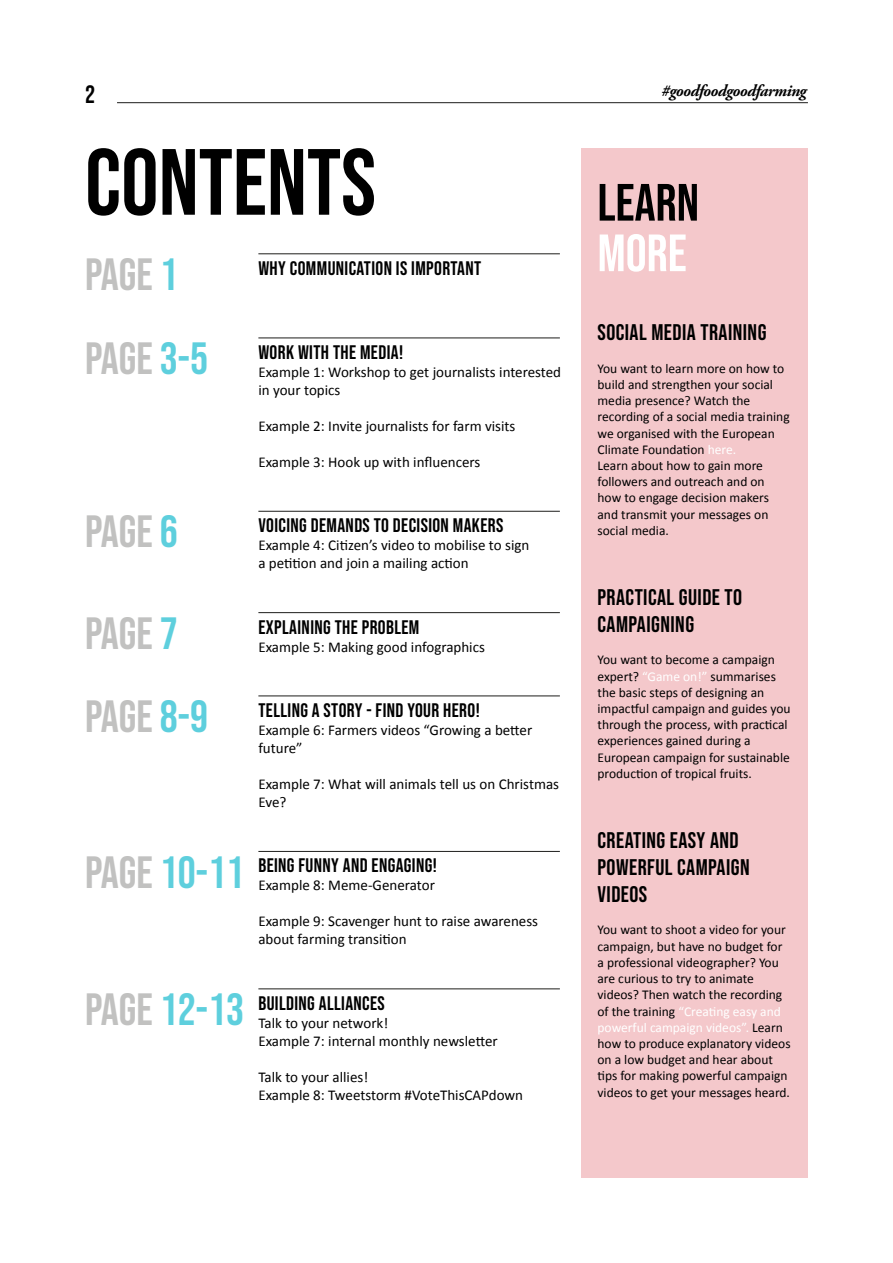
<style>
.page{position:relative;width:893px;height:1263px;background:#fff}
.page>*{position:absolute;margin:0;border:0;box-sizing:border-box;transform-origin:0 0}
.t1{font:93.75px "Bebas Neue";color:#000}
.t2{font:52.35px "Bebas Neue";color:#000}
.t3{font:52.35px "Bebas Neue";color:#fff}
.t4{font:45px "Bebas Neue";color:#c1c1c0}
.t5{font:45px "Bebas Neue";color:#5ecfdd}
.t6{font:25.05px "Bebas Neue";color:#000}
.t7{font:22.5px/27px "Bebas Neue";letter-spacing:.02em;color:#000}
.t8{font:19.5px "Bebas Neue";letter-spacing:.02em;color:#000}
.t9{font:italic 700 16.65px "Adobe Garamond Pro";letter-spacing:-.03em;color:#000}
.t10{font:15px/18px "Calibri";color:#000}
.t11{font:13.5px/16.2px "Calibri";color:#000}
.s1{color:#5ecfdd}
.s2{color:#c1c1c0}
.s3{color:#fff}
</style>
<div class="page">
<hr style="left:258px;top:253px;width:302px;height:1px;background:#1d1d1b">
<hr style="left:117px;top:102px;width:691px;height:1px;background:#1d1d1b">
<div style="left:581px;top:149px;width:227px;height:1029px;background:#f4c8cb"></div>
<hr style="left:258px;top:338px;width:302px;height:1px;background:#1d1d1b">
<hr style="left:258px;top:511px;width:302px;height:1px;background:#1d1d1b">
<hr style="left:258px;top:612px;width:302px;height:1px;background:#1d1d1b">
<hr style="left:258px;top:696px;width:302px;height:1px;background:#1d1d1b">
<hr style="left:258px;top:851px;width:302px;height:1px;background:#1d1d1b">
<hr style="left:258px;top:988px;width:302px;height:1px;background:#1d1d1b">
<h3 class="t6" style="left:85px;top:80px;width:12px">2</h3>
<h1 class="t1" style="left:85px;top:129px;width:292px">CONTENTS</h1>
<h3 class="t4" style="left:85px;top:249px;width:94px">PAGE <span class="s1">1</span></h3>
<h3 class="t8" style="left:258px;top:257px;width:224px">WHY COMMUNICATION IS IMPORTANT</h3>
<h3 class="t4" style="left:85px;top:333px;width:125px">PAGE <span class="s1">3-5</span></h3>
<h3 class="t8" style="left:258px;top:341px;width:146px">WORK WITH THE MEDIA!</h3>
<p class="t10" style="left:258px;top:362px;width:304px">Example 1: Workshop to get journalists interested in your topics</p>
<p class="t10" style="left:258px;top:416px;width:259px">Example 2: Invite journalists for farm visits</p>
<p class="t10" style="left:258px;top:452px;width:223px">Example 3: Hook up with influencers</p>
<h3 class="t4" style="left:85px;top:506px;width:94px">PAGE <span class="s1">6</span></h3>
<h3 class="t8" style="left:258px;top:514px;width:246px">VOICING DEMANDS TO DECISION MAKERS</h3>
<p class="t10" style="left:258px;top:536px;width:272px">Example 4: Citizen’s video to mobilise to sign a petition and join a mailing action</p>
<h3 class="t4" style="left:85px;top:608px;width:94px">PAGE <span class="s1">7</span></h3>
<h3 class="t8" style="left:258px;top:616px;width:163px">EXPLAINING THE PROBLEM</h3>
<p class="t10" style="left:258px;top:637px;width:228px">Example 5: Making good infographics</p>
<h3 class="t4" style="left:85px;top:691px;width:125px">PAGE <span class="s1">8-9</span></h3>
<h3 class="t8" style="left:258px;top:699px;width:223px">TELLING A STORY - FIND YOUR HERO!</h3>
<p class="t10" style="left:258px;top:720px;width:275px">Example 6: Farmers videos “Growing a better future”</p>
<p class="t10" style="left:258px;top:774px;width:302px">Example 7: What will animals tell us on Christmas<br>Eve?</p>
<h3 class="t5" style="left:85px;top:846px;width:161px"><span class="s2">PAGE</span> 10-11</h3>
<h3 class="t8" style="left:258px;top:854px;width:180px">BEING FUNNY AND ENGAGING!</h3>
<p class="t10" style="left:258px;top:876px;width:178px">Example 8: Meme-Generator</p>
<p class="t10" style="left:258px;top:912px;width:281px">Example 9: Scavenger hunt to raise awareness about farming transition</p>
<h3 class="t5" style="left:85px;top:984px;width:161px"><span class="s2">PAGE</span> 12-13</h3>
<h3 class="t8" style="left:258px;top:992px;width:128px">BUILDING ALLIANCES</h3>
<p class="t10" style="left:258px;top:1013px;width:241px">Talk to your network!<br>Example 7: internal monthly newsletter</p>
<p class="t10" style="left:258px;top:1067px;width:266px">Talk to your allies!<br>Example 8: Tweetstorm #VoteThisCAPdown</p>
<p class="t9" style="left:661px;top:81px;width:147px">#goodfoodgoodfarming</p>
<h2 class="t2" style="left:597px;top:173px;width:103px">LEARN</h2>
<h2 class="t3" style="left:597px;top:223px;width:91px">MORE</h2>
<h3 class="t7" style="left:597px;top:319px;width:170px">SOCIAL MEDIA TRAINING</h3>
<p class="t11" style="left:597px;top:360px;width:194px">You want to learn more on how to build and strengthen your social media presence? Watch the recording of a social media training we organised with the European<br>Climate Foundation <span class="s3">here.<br></span>Learn about how to gain more followers and outreach and on how to engage decision makers and transmit your messages on social media.</p>
<h3 class="t7" style="left:597px;top:583px;width:146px">PRACTICAL GUIDE TO<br>CAMPAIGNING</h3>
<p class="t11" style="left:597px;top:651px;width:195px">You want to become a campaign expert? <span class="s3">“Game on!”</span> summarises the basic steps of designing an impactful campaign and guides you through the process, with practical experiences gained during a<br>European campaign for sustainable production of tropical fruits.</p>
<h3 class="t7" style="left:597px;top:826px;width:154px">CREATING EASY AND<br>POWERFUL CAMPAIGN<br>VIDEOS</h3>
<p class="t11" style="left:597px;top:921px;width:195px">You want to shoot a video for your campaign, but have no budget for a professional videographer? You are curious to try to animate videos? Then watch the recording of the training <span class="s3">“Creating easy and powerful campaign videos”.</span> Learn how to produce explanatory videos on a low budget and hear about tips for making powerful campaign videos to get your messages heard.</p>
</div>
